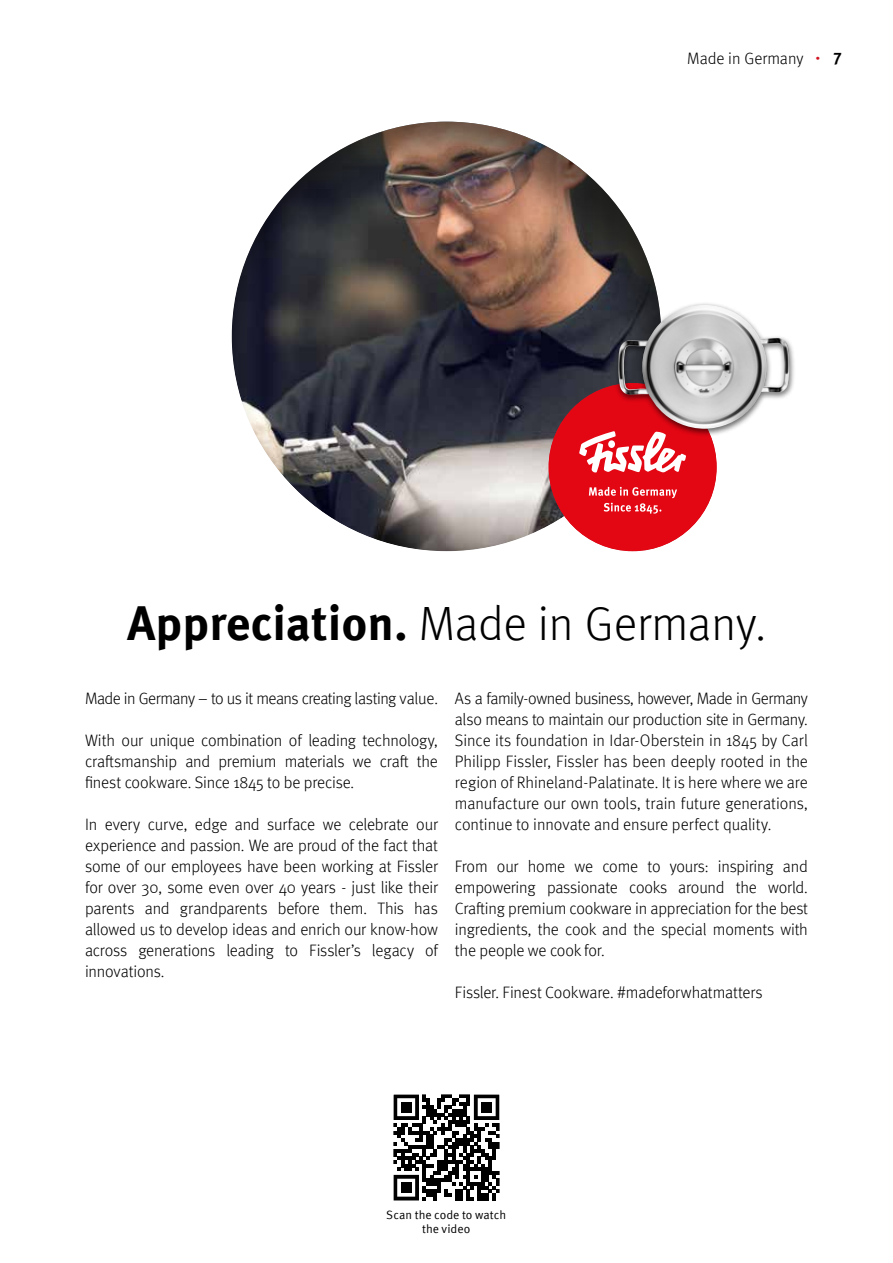
<style>
.page{position:relative;width:893px;height:1263px;background:#fff}
.page>*{position:absolute;margin:0;border:0;box-sizing:border-box;transform-origin:0 0}
.t1{font:300 48px "Meta Pro";letter-spacing:-.005em;color:#000}
.t2{font:300 16.5px/21px "Meta Pro";letter-spacing:-.01em;color:#000;text-align:justify}
.t3{font:300 16.5px "Meta Pro";letter-spacing:-.03em;color:#000}
.t4{font:12px/14.4px "Meta Pro";color:#000;text-align:center}
.s1{font-weight:400;font-size:24px;color:#d11422}
.s2{font-weight:700}
</style>
<div class="page">
<svg style="left:393px;top:1094px;width:107px;height:107px"></svg>
<div style="left:231px;top:121px;width:432px;height:430px;background:#000;opacity:.58"></div>
<div style="left:549px;top:383px;width:168px;height:168px;background:#e30613;border-radius:50%"></div>
<svg style="left:589px;top:487px;width:88px;height:27px"></svg>
<svg style="left:579px;top:431px;width:107px;height:42px"></svg>
<div style="left:613px;top:302px;width:183px;height:135px;background:#000;opacity:.59"></div>
<img style="left:618px;top:305px;width:172px;height:124px">
<p class="t2" style="left:687px;top:47px;width:156px">Made in Germany <span class="s1">⋅</span> <span class="s2">7</span></p>
<h1 class="t1" style="left:127px;top:589px;width:640px"><span class="s2">Appreciation.</span> Made in Germany.</h1>
<p class="t3" style="left:85px;top:686px;width:354px">Made in Germany – to us it means creating lasting value.</p>
<p class="t2" style="left:85px;top:729px;width:354px">With our unique combination of leading technology, craftsmanship and premium materials we craft the finest cookware. Since 1845 to be precise.</p>
<p class="t2" style="left:85px;top:813px;width:354px">In every curve, edge and surface we celebrate our experience and passion. We are proud of the fact that some of our employees have been working at Fissler for over 30, some even over 40 years - just like their parents and grandparents before them. This has allowed us to develop ideas and enrich our know-how across generations leading to Fissler’s legacy of innovations.</p>
<p class="t2" style="left:455px;top:687px;width:354px">As a family-owned business, however, Made in Germany also means to maintain our production site in Germany.<br>Since its foundation in Idar-Oberstein in 1845 by Carl Philipp Fissler, Fissler has been deeply rooted in the region of Rhineland-Palatinate. It is here where we are manufacture our own tools, train future generations, continue to innovate and ensure perfect quality.</p>
<p class="t2" style="left:455px;top:855px;width:355px">From our home we come to yours: inspiring and empowering passionate cooks around the world.<br>Crafting premium cookware in appreciation for the best ingredients, the cook and the special moments with the people we cook for.</p>
<p class="t2" style="left:455px;top:981px;width:309px">Fissler. Finest Cookware. #madeforwhatmatters</p>
<p class="t4" style="left:386px;top:1207px;width:121px">Scan the code to watch the video</p>
</div>
